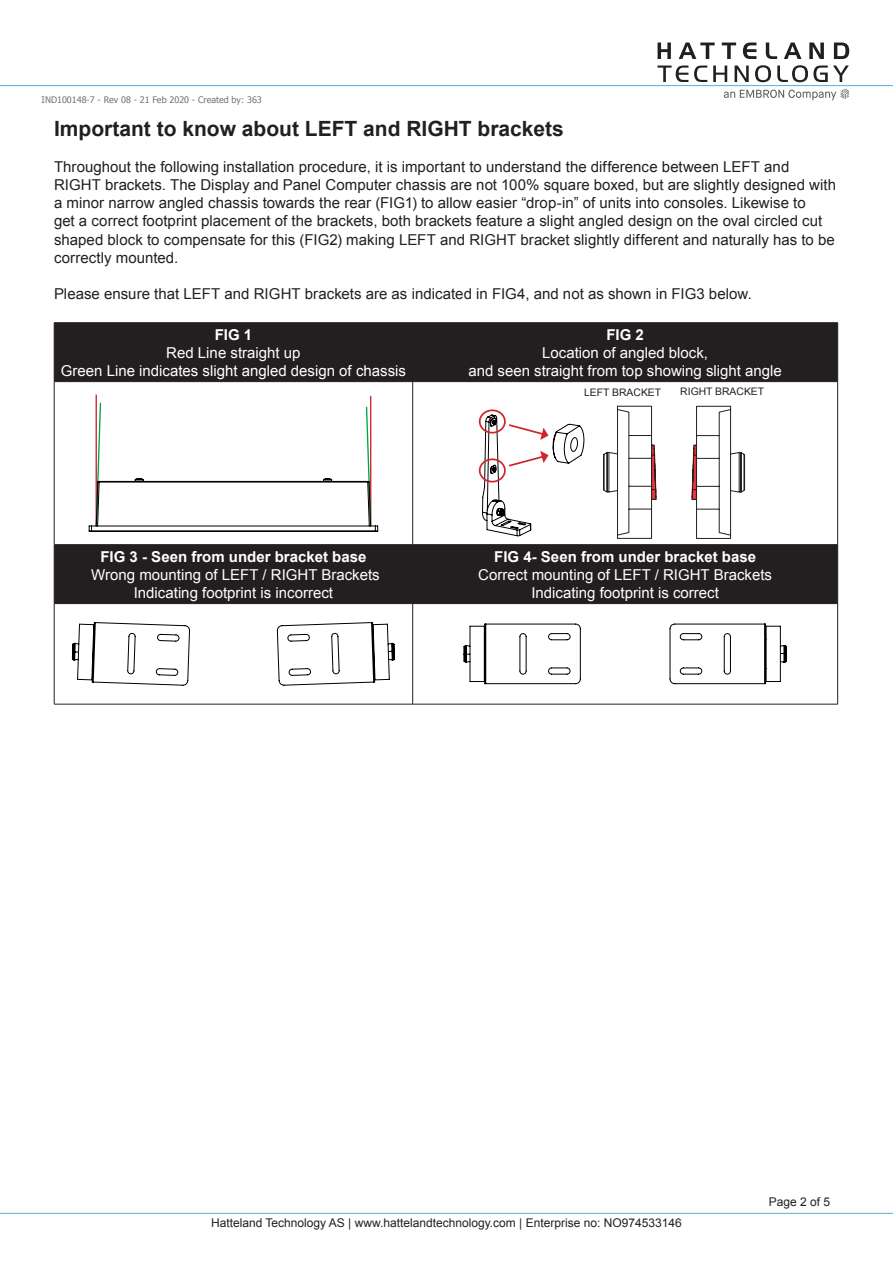
<style>
.page{position:relative;width:893px;height:1263px;background:#fff}
.page>*{position:absolute;margin:0;border:0;box-sizing:border-box;transform-origin:0 0}
.t1{font:700 21px "Arial";color:#231f20}
.t2{font:15px/18px "Arial";color:#231f20}
.t3{font:15px/18px "Arial";color:#fff;text-align:center}
.t4{font:12px "Arial";color:#231f20}
.t5{font:10.35px "Arial";color:#231f20}
.t6{font:9px "Tahoma";color:#727477}
.s1{font-weight:700}
</style>
<div class="page">
<hr style="left:0;top:1213px;width:893px;height:1px;background:#54b1d8">
<hr style="left:0;top:85px;width:893px;height:1px;background:#54b1d8">
<svg style="left:657px;top:66px;width:31px;height:16px"></svg>
<svg style="left:694px;top:66px;width:13px;height:16px"></svg>
<svg style="left:713px;top:66px;width:14px;height:16px"></svg>
<svg style="left:735px;top:66px;width:14px;height:16px"></svg>
<svg style="left:755px;top:65px;width:16px;height:17px"></svg>
<svg style="left:777px;top:65px;width:72px;height:17px"></svg>
<svg style="left:658px;top:43px;width:13px;height:16px"></svg>
<svg style="left:679px;top:43px;width:36px;height:16px"></svg>
<svg style="left:722px;top:43px;width:14px;height:16px"></svg>
<svg style="left:743px;top:43px;width:13px;height:16px"></svg>
<svg style="left:766px;top:43px;width:11px;height:16px"></svg>
<svg style="left:784px;top:43px;width:17px;height:16px"></svg>
<svg style="left:809px;top:43px;width:15px;height:16px"></svg>
<svg style="left:834px;top:43px;width:15px;height:16px"></svg>
<svg style="left:724px;top:89px;width:125px;height:11px"></svg>
<svg style="left:55px;top:323px;width:782px;height:280px;fill:#231f20"></svg>
<hr style="left:54px;top:322px;width:359px;height:1px;background:#231f20">
<hr style="left:54px;top:323px;width:1px;height:58px;background:#231f20">
<hr style="left:413px;top:322px;width:425px;height:1px;background:#231f20">
<hr style="left:412px;top:323px;width:1px;height:58px;background:#231f20">
<hr style="left:837px;top:323px;width:1px;height:58px;background:#231f20">
<hr style="left:54px;top:381px;width:359px;height:1px;background:#231f20">
<hr style="left:54px;top:382px;width:1px;height:162px;background:#231f20">
<hr style="left:413px;top:381px;width:425px;height:1px;background:#231f20">
<hr style="left:412px;top:382px;width:1px;height:162px;background:#231f20">
<hr style="left:837px;top:382px;width:1px;height:162px;background:#231f20">
<hr style="left:54px;top:544px;width:359px;height:1px;background:#231f20">
<hr style="left:54px;top:545px;width:1px;height:58px;background:#231f20">
<hr style="left:413px;top:544px;width:425px;height:1px;background:#231f20">
<hr style="left:412px;top:545px;width:1px;height:58px;background:#231f20">
<hr style="left:837px;top:545px;width:1px;height:58px;background:#231f20">
<hr style="left:54px;top:603px;width:359px;height:1px;background:#231f20">
<hr style="left:54px;top:604px;width:1px;height:100px;background:#231f20">
<hr style="left:413px;top:603px;width:425px;height:1px;background:#231f20">
<hr style="left:412px;top:604px;width:1px;height:100px;background:#231f20">
<hr style="left:837px;top:604px;width:1px;height:100px;background:#231f20">
<hr style="left:54px;top:704px;width:359px;height:1px;background:#231f20">
<hr style="left:413px;top:704px;width:425px;height:1px;background:#231f20">
<hr style="left:96px;top:395px;width:1px;height:131px;background:#d1232a">
<hr style="left:370px;top:396px;width:1px;height:130px;background:#d1232a">
<svg style="left:88px;top:401px;width:291px;height:131px"></svg>
<div style="left:479px;top:409px;width:27px;height:24px;border:2px solid #d1232a;border-radius:50%"></div>
<div style="left:479px;top:458px;width:27px;height:24px;border:2px solid #d1232a;border-radius:50%"></div>
<svg style="left:482px;top:415px;width:103px;height:121px"></svg>
<svg style="left:691px;top:406px;width:54px;height:133px"></svg>
<svg style="left:603px;top:406px;width:54px;height:133px"></svg>
<svg style="left:72px;top:622px;width:323px;height:64px"></svg>
<svg style="left:463px;top:623px;width:324px;height:61px"></svg>
<p class="t6" style="left:42px;top:93px;width:222px">IND100148-7 - Rev 08 - 21 Feb 2020 - Created by: 363</p>
<p class="t1" style="left:54px;top:115px;width:511px">Important to know about LEFT and RIGHT brackets</p>
<p class="t2" style="left:54px;top:158px;width:784px">Throughout the following installation procedure, it is important to understand the difference between LEFT and RIGHT brackets. The Display and Panel Computer chassis are not 100% square boxed, but are slightly designed with a minor narrow angled chassis towards the rear (FIG1) to allow easier “drop-in” of units into consoles. Likewise to<br>get a correct footprint placement of the brackets, both brackets feature a slight angled design on the oval circled cut shaped block to compensate for this (FIG2) making LEFT and RIGHT bracket slightly different and naturally has to be correctly mounted.</p>
<p class="t2" style="left:54px;top:284px;width:699px">Please ensure that LEFT and RIGHT brackets are as indicated in FIG4, and not as shown in FIG3 below.</p>
<p class="t3" style="left:61px;top:325px;width:347px"><span class="s1">FIG 1<br></span>Red Line straight up<br>Green Line indicates slight angled design of chassis</p>
<p class="t3" style="left:468px;top:325px;width:315px"><span class="s1">FIG 2<br></span>Location of angled block,<br>and seen straight from top showing slight angle</p>
<p class="t5" style="left:584px;top:385px;width:79px">LEFT BRACKET</p>
<p class="t5" style="left:680px;top:385px;width:85px">RIGHT BRACKET</p>
<p class="t3" style="left:91px;top:547px;width:290px"><span class="s1">FIG 3 - Seen from under bracket base<br></span>Wrong mounting of LEFT / RIGHT Brackets<br>Indicating footprint is incorrect</p>
<p class="t3" style="left:478px;top:547px;width:295px"><span class="s1">FIG 4- Seen from under bracket base<br></span>Correct mounting of LEFT / RIGHT Brackets<br>Indicating footprint is correct</p>
<p class="t4" style="left:211px;top:1215px;width:472px">Hatteland Technology AS | www.hattelandtechnology.com | Enterprise no: NO974533146</p>
<p class="t4" style="left:769px;top:1194px;width:63px">Page 2 of 5</p>
</div>
